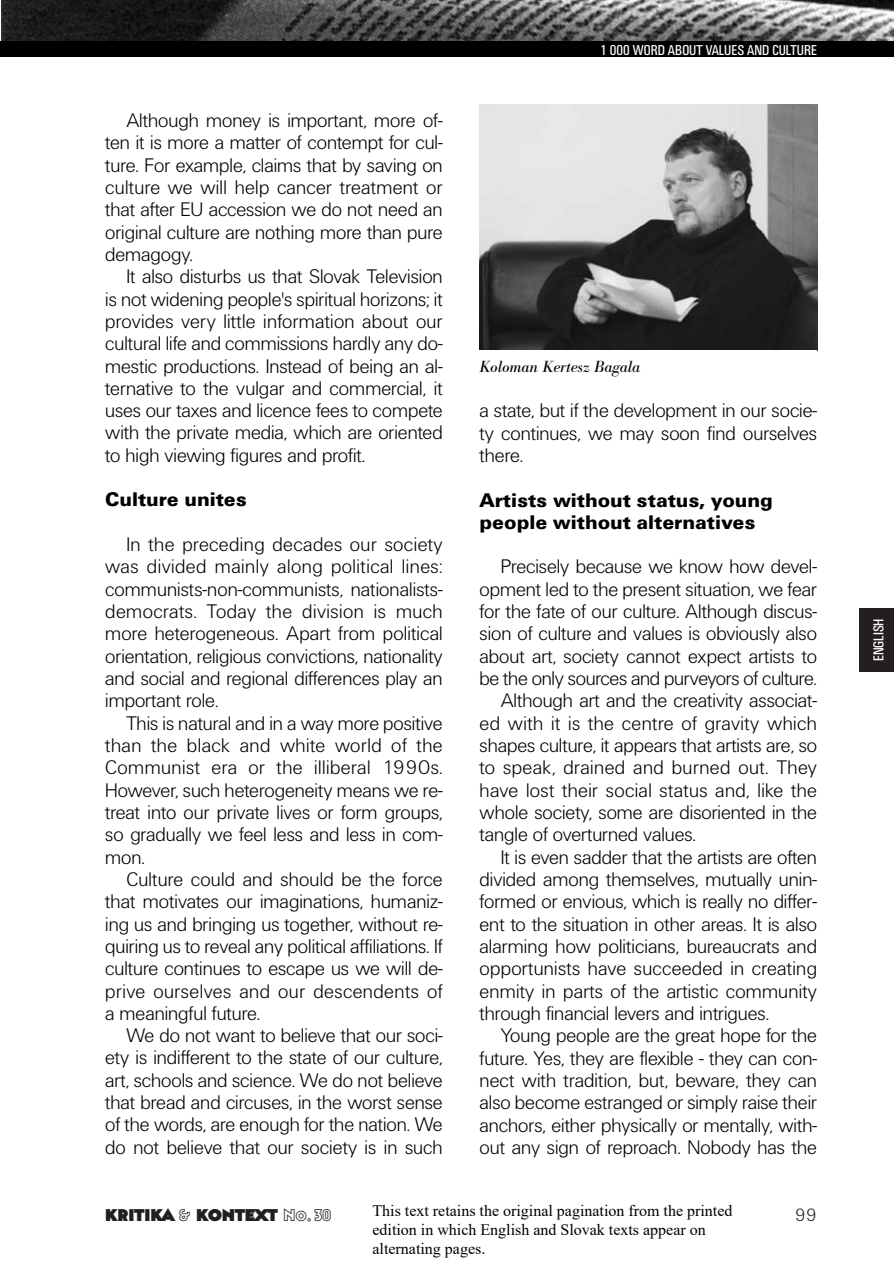
<style>
.page{position:relative;width:894px;height:1264px;background:#fff}
.page>*{position:absolute;margin:0;border:0;box-sizing:border-box;transform-origin:0 0}
.t1{font:300 20.4px/22.4px "Unitus DCE";color:#000;text-align:justify}
.t2{font:300 20.4px "Unitus DCE";letter-spacing:.02em;color:#000}
.t3{font:900 20.4px/22.4px "Unitus TCE";color:#000}
.t4{font:300 20.4px "Unitus DCE";letter-spacing:.025em;color:#000}
.t5{font:300 18.6px "Unitus DCE";color:#231f20}
.t6{font:16.8px "Bahnhof Ultra";color:#231f20}
.t7{font:italic 16.8px "Bodoni Ant TCE";color:#000}
.t8{font:16px/19.2px "Times New Roman";color:#000}
.t9{font:condensed 14.8px "Unitus TCE";color:#fff}
.s1{font-family:"Bahnhof Outline"}
</style>
<div class="page">
<div style="left:859px;top:608px;width:35px;height:63px;background:#231f20"></div>
<img style="left:1px;top:0;width:893px;height:41px">
<div style="left:0;top:41px;width:894px;height:16px;background:#000"></div>
<img style="left:480px;top:105px;width:337px;height:245px">
<p class="t1" style="left:105px;top:110px;width:339px;text-indent:21px">Although money is important, more of&shy;ten it is more a matter of contempt for cul&shy;ture. For example, claims that by saving on culture we will help cancer treatment or that after EU accession we do not need an original culture are nothing more than pure demagogy.</p>
<p class="t1" style="left:105px;top:267px;width:339px;text-indent:21px">It also disturbs us that Slovak Television is not widening people's spiritual horizons; it provides very little information about our cultural life and commissions hardly any do&shy;mestic productions. Instead of being an al&shy;ternative to the vulgar and commercial, it uses our taxes and licence fees to compete with the private media, which are oriented to high viewing figures and profit.</p>
<p class="t3" style="left:105px;top:490px;width:143px">Culture unites</p>
<p class="t1" style="left:105px;top:535px;width:339px;text-indent:21px">In the preceding decades our society was divided mainly along political lines: communists-non-communists, nationalists&shy;democrats. Today the division is much more heterogeneous. Apart from political orientation, religious convictions, nationality and social and regional differences play an important role.</p>
<p class="t1" style="left:105px;top:713px;width:339px;text-indent:21px">This is natural and in a way more positive than the black and white world of the Communist era or the illiberal 1990s.<br>However, such heterogeneity means we re&shy;treat into our private lives or form groups, so gradually we feel less and less in com&shy;mon.</p>
<p class="t1" style="left:105px;top:869px;width:339px;text-indent:21px">Culture could and should be the force that motivates our imaginations, humaniz&shy;ing us and bringing us together, without re&shy;quiring us to reveal any political affiliations. If culture continues to escape us we will de&shy;prive ourselves and our descendents of a meaningful future.</p>
<p class="t1" style="left:105px;top:1026px;width:339px;text-indent:21px">We do not want to believe that our soci&shy;ety is indifferent to the state of our culture, art, schools and science. We do not believe that bread and circuses, in the worst sense of the words, are enough for the nation. We do not believe that our society is in such</p>
<p class="t9" style="left:600px;top:44px;width:218px">1 000 WORD ABOUT VALUES AND CULTURE</p>
<p class="t7" style="left:480px;top:361px;width:162px">Koloman Kertesz Bagala</p>
<p class="t1" style="left:480px;top:401px;width:339px">a state, but if the development in our socie&shy;ty continues, we may soon find ourselves there.</p>
<p class="t3" style="left:480px;top:490px;width:295px">Artists without status, young people without alternatives</p>
<p class="t1" style="left:501px;top:557px;width:318px">Precisely because we know how devel-</p>
<p class="t1" style="left:480px;top:579px;width:339px">opment led to the present situation, we fear</p>
<p class="t1" style="left:480px;top:602px;width:339px">for the fate of our culture. Although discus-</p>
<p class="t1" style="left:480px;top:624px;width:339px">sion of culture and values is obviously also</p>
<p class="t1" style="left:480px;top:646px;width:339px">about art, society cannot expect artists to</p>
<p class="t1" style="left:480px;top:669px;width:339px">be the only sources and purveyors of culture.</p>
<p class="t1" style="left:501px;top:691px;width:318px">Although art and the creativity associat-</p>
<p class="t2" style="left:480px;top:715px;width:339px">ed with it is the centre of gravity which</p>
<p class="t1" style="left:480px;top:736px;width:339px">shapes culture, it appears that artists are, so</p>
<p class="t4" style="left:480px;top:760px;width:339px">to speak, drained and burned out. They</p>
<p class="t2" style="left:480px;top:782px;width:339px">have lost their social status and, like the</p>
<p class="t1" style="left:480px;top:802px;width:339px">whole society, some are disoriented in the</p>
<p class="t1" style="left:480px;top:825px;width:218px">tangle of overturned values.</p>
<p class="t1" style="left:501px;top:847px;width:318px">It is even sadder that the artists are often</p>
<p class="t1" style="left:480px;top:869px;width:339px">divided among themselves, mutually unin-</p>
<p class="t1" style="left:480px;top:892px;width:339px">formed or envious, which is really no differ-</p>
<p class="t1" style="left:480px;top:914px;width:339px">ent to the situation in other areas. It is also</p>
<p class="t1" style="left:480px;top:936px;width:339px">alarming how politicians, bureaucrats and</p>
<p class="t1" style="left:480px;top:959px;width:339px">opportunists have succeeded in creating</p>
<p class="t1" style="left:480px;top:981px;width:339px">enmity in parts of the artistic community</p>
<p class="t1" style="left:480px;top:1003px;width:291px">through financial levers and intrigues.</p>
<p class="t1" style="left:501px;top:1026px;width:318px">Young people are the great hope for the</p>
<p class="t1" style="left:480px;top:1048px;width:339px">future. Yes, they are flexible - they can con-</p>
<p class="t1" style="left:480px;top:1070px;width:339px">nect with tradition, but, beware, they can</p>
<p class="t1" style="left:480px;top:1093px;width:339px">also become estranged or simply raise their</p>
<p class="t1" style="left:480px;top:1115px;width:339px">anchors, either physically or mentally, with-</p>
<p class="t1" style="left:480px;top:1137px;width:339px">out any sign of reproach. Nobody has the</p>
<p class="t8" style="left:373px;top:1201px;width:361px">This text retains the original pagination from the printed edition in which English and Slovak texts appear on alternating pages.</p>
<p class="t6" style="left:105px;top:1205px;width:227px">KRITIKA <span class="s1">&amp;</span> KONTEXT <span class="s1">No.30</span></p>
<p class="t5" style="left:795px;top:1207px;width:24px">99</p>
<p class="t9" style="left:873px;top:661px;width:44px;rotate:-90deg">ENGLISH</p>
</div>
